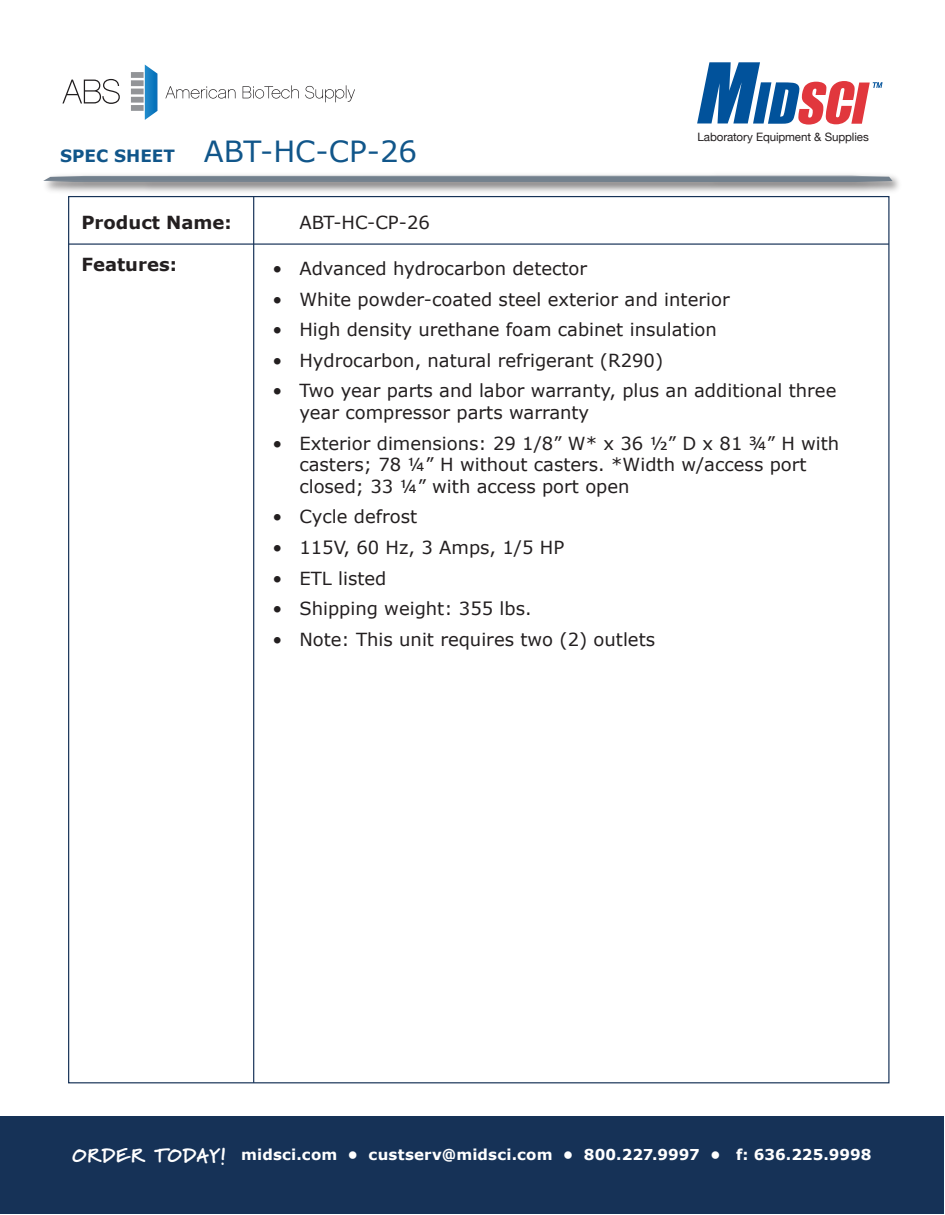
<style>
.page{position:relative;width:945px;height:1215px;background:#fff}
.page>*{position:absolute;margin:0;border:0;box-sizing:border-box;transform-origin:0 0}
.t1{font:29.1px "Verdana";color:#11568a}
.t2{font:18px/21.6px "Verdana";color:#231f20}
.t3{font:700 18px "Verdana";color:#231f20}
.t4{font:700 15px "Verdana";letter-spacing:.01em;color:#fff}
.t5{font:11.55px "Helvetica Neue";letter-spacing:-.01em;color:#231f20}
.s1{font-weight:700;font-size:16.95px}
.s2{font-family:"Marydale";font-weight:900;font-size:19.5px}
</style>
<div class="page">
<svg style="left:62px;top:79px;width:58px;height:25px"></svg>
<svg style="left:165px;top:86px;width:71px;height:13px"></svg>
<svg style="left:243px;top:85px;width:56px;height:14px"></svg>
<svg style="left:305px;top:85px;width:50px;height:17px"></svg>
<div style="left:131px;top:105px;width:13px;height:6px;background:#929497"></div>
<div style="left:131px;top:97px;width:13px;height:6px;background:#929497"></div>
<div style="left:131px;top:89px;width:13px;height:5px;background:#929497"></div>
<div style="left:131px;top:80px;width:13px;height:6px;background:#929497"></div>
<div style="left:131px;top:72px;width:13px;height:6px;background:#929497"></div>
<svg style="left:145px;top:65px;width:13px;height:55px"></svg>
<svg style="left:43px;top:176px;width:850px;height:6px;background:#778491"></svg>
<div style="left:0;top:1116px;width:943px;height:98px;background:#163257"></div>
<svg style="left:697px;top:62px;width:186px;height:63px"></svg>
<hr style="left:69px;top:243px;width:820px;height:2px;background:#163257">
<hr style="left:253px;top:197px;width:1px;height:886px;background:#163257">
<h1 class="t1" style="left:60px;top:133px;width:358px"><span class="s1">SPEC SHEET</span> ABT-HC-CP-26</h1>
<p class="t5" style="left:697px;top:129px;width:173px">Laboratory Equipment &amp; Supplies</p>
<p class="t3" style="left:81px;top:210px;width:152px">Product Name:</p>
<p class="t3" style="left:81px;top:253px;width:97px">Features:</p>
<p class="t2" style="left:300px;top:212px;width:132px">ABT-HC-CP-26</p>
<p class="t2" style="left:272px;top:258px;width:316px">• Advanced hydrocarbon detector</p>
<p class="t2" style="left:272px;top:288px;width:459px">• White powder-coated steel exterior and interior</p>
<p class="t2" style="left:272px;top:319px;width:446px">• High density urethane foam cabinet insulation</p>
<p class="t2" style="left:272px;top:350px;width:392px">• Hydrocarbon, natural refrigerant (R290)</p>
<p class="t2" style="left:299px;top:380px;width:539px;text-indent:-27px">• Two year parts and labor warranty, plus an additional three year compressor parts warranty</p>
<p class="t2" style="left:299px;top:432px;width:542px;text-indent:-27px">• Exterior dimensions: 29 1/8” W* x 36 ½” D x 81 ¾” H with casters; 78 ¼” H without casters. *Width w/access port closed; 33 ¼” with access port open</p>
<p class="t2" style="left:272px;top:506px;width:146px">• Cycle defrost</p>
<p class="t2" style="left:272px;top:537px;width:293px">• 115V, 60 Hz, 3 Amps, 1/5 HP</p>
<p class="t2" style="left:272px;top:567px;width:116px">• ETL listed</p>
<p class="t2" style="left:272px;top:598px;width:261px">• Shipping weight: 355 lbs.</p>
<p class="t2" style="left:272px;top:629px;width:384px">• Note: This unit requires two (2) outlets</p>
<p class="t4" style="left:72px;top:1145px;width:801px"><span class="s2">ORDER TODAY!</span> midsci.com • custserv@midsci.com • 800.227.9997 • f: 636.225.9998</p>
</div>
